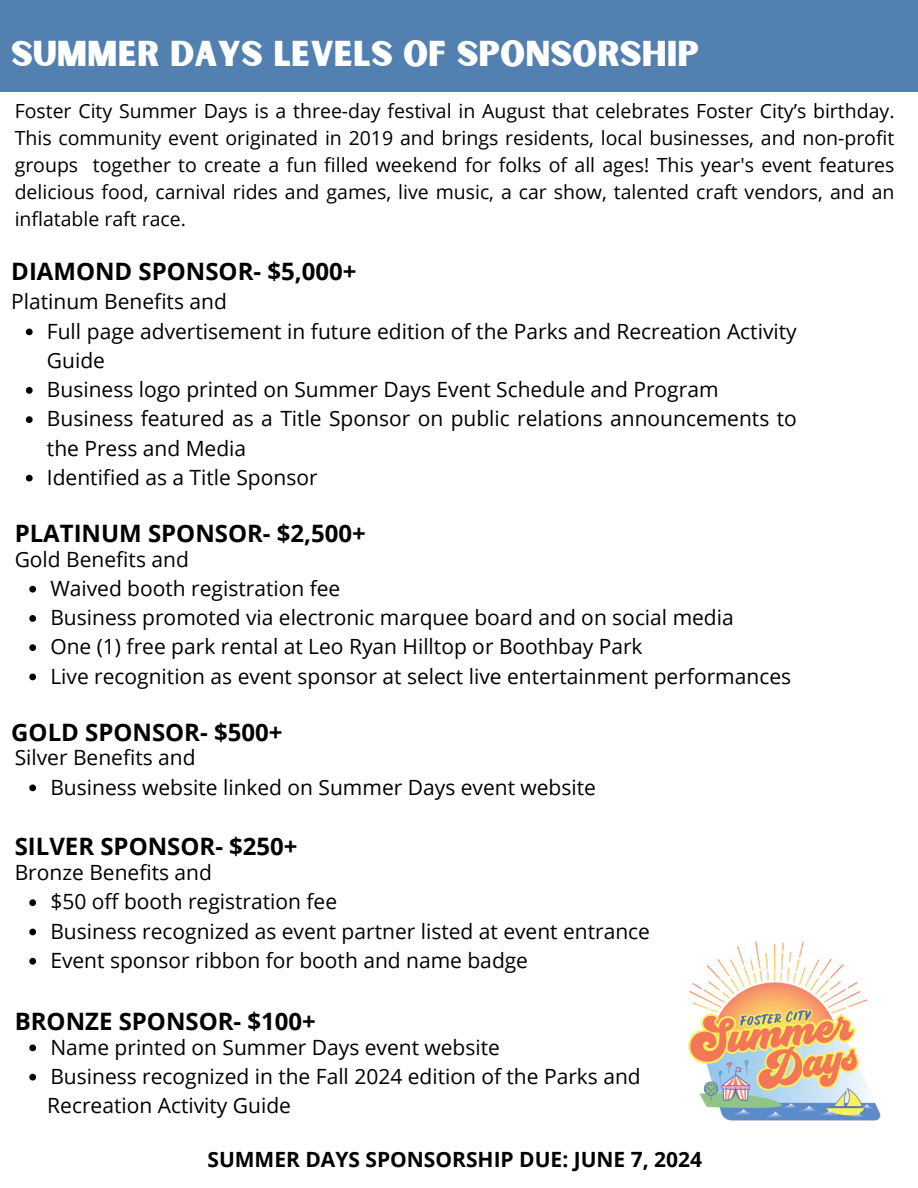
<style>
.page{position:relative;width:918px;height:1188px;background:#fff}
.page>*{position:absolute;margin:0;border:0;box-sizing:border-box;transform-origin:0 0}
.t1{font:34.35px "Sunborn Sans One";color:#fff}
.t2{font:700 24px "Open Sans";color:#000}
.t3{font:21px/29.2px "Open Sans";color:#000}
.t4{font:700 21px "Open Sans";color:#000}
.t5{font:19.5px/27px "Open Sans";color:#000;text-align:justify}
</style>
<div class="page">
<div style="left:0;top:0;width:918px;height:92px;background:#5280b0"></div>
<img style="left:688px;top:941px;width:193px;height:180px">
<svg style="left:26px;top:329px;width:7px;height:6px"></svg>
<svg style="left:26px;top:387px;width:7px;height:7px"></svg>
<svg style="left:26px;top:416px;width:7px;height:7px"></svg>
<svg style="left:26px;top:475px;width:7px;height:7px"></svg>
<svg style="left:29px;top:586px;width:7px;height:7px"></svg>
<svg style="left:29px;top:615px;width:7px;height:7px"></svg>
<svg style="left:29px;top:644px;width:7px;height:7px"></svg>
<svg style="left:29px;top:674px;width:7px;height:6px"></svg>
<svg style="left:29px;top:784px;width:7px;height:7px"></svg>
<svg style="left:29px;top:899px;width:7px;height:7px"></svg>
<svg style="left:29px;top:929px;width:7px;height:6px"></svg>
<svg style="left:29px;top:958px;width:7px;height:7px"></svg>
<svg style="left:29px;top:1045px;width:7px;height:6px"></svg>
<svg style="left:29px;top:1074px;width:7px;height:7px"></svg>
<p class="t1" style="left:11px;top:32px;width:689px">SUMMER DAYS LEVELS OF SPONSORSHIP</p>
<p class="t5" style="left:15px;top:97px;width:881px">Foster City Summer Days is a three-day festival in August that celebrates Foster City’s birthday.<br>This community event originated in 2019 and brings residents, local businesses, and non-profit groups together to create a fun filled weekend for folks of all ages! This year's event features delicious food, carnival rides and games, live music, a car show, talented craft vendors, and an inflatable raft race.</p>
<p class="t2" style="left:11px;top:255px;width:347px">DIAMOND SPONSOR- $5,000+</p>
<p class="t3" style="left:11px;top:287px;width:217px">Platinum Benefits and</p>
<p class="t3" style="left:47px;top:316px;width:751px">Full page advertisement in future edition of the Parks and Recreation Activity<br>Guide</p>
<p class="t3" style="left:47px;top:374px;width:673px">Business logo printed on Summer Days Event Schedule and Program</p>
<p class="t3" style="left:47px;top:404px;width:751px">Business featured as a Title Sponsor on public relations announcements to the Press and Media</p>
<p class="t3" style="left:47px;top:462px;width:272px">Identified as a Title Sponsor</p>
<p class="t2" style="left:15px;top:516px;width:353px">PLATINUM SPONSOR- $2,500+</p>
<p class="t3" style="left:15px;top:544px;width:176px">Gold Benefits and</p>
<p class="t3" style="left:50px;top:573px;width:291px">Waived booth registration fee</p>
<p class="t3" style="left:50px;top:602px;width:685px">Business promoted via electronic marquee board and on social media</p>
<p class="t3" style="left:50px;top:632px;width:594px">One (1) free park rental at Leo Ryan Hilltop or Boothbay Park</p>
<p class="t3" style="left:50px;top:661px;width:742px">Live recognition as event sponsor at select live entertainment performances</p>
<p class="t2" style="left:11px;top:715px;width:273px">GOLD SPONSOR- $500+</p>
<p class="t3" style="left:15px;top:743px;width:182px">Silver Benefits and</p>
<p class="t3" style="left:50px;top:772px;width:547px">Business website linked on Summer Days event website</p>
<p class="t2" style="left:15px;top:830px;width:284px">SILVER SPONSOR- $250+</p>
<p class="t3" style="left:15px;top:857px;width:199px">Bronze Benefits and</p>
<p class="t3" style="left:50px;top:887px;width:288px">$50 off booth registration fee</p>
<p class="t3" style="left:50px;top:916px;width:601px">Business recognized as event partner listed at event entrance</p>
<p class="t3" style="left:50px;top:945px;width:479px">Event sponsor ribbon for booth and name badge</p>
<p class="t2" style="left:15px;top:1004px;width:303px">BRONZE SPONSOR- $100+</p>
<p class="t3" style="left:50px;top:1032px;width:451px">Name printed on Summer Days event website</p>
<p class="t3" style="left:50px;top:1061px;width:592px">Business recognized in the Fall 2024 edition of the Parks and</p>
<p class="t3" style="left:47px;top:1090px;width:245px">Recreation Activity Guide</p>
<p class="t4" style="left:207px;top:1144px;width:496px">SUMMER DAYS SPONSORSHIP DUE: JUNE 7, 2024</p>
</div>
